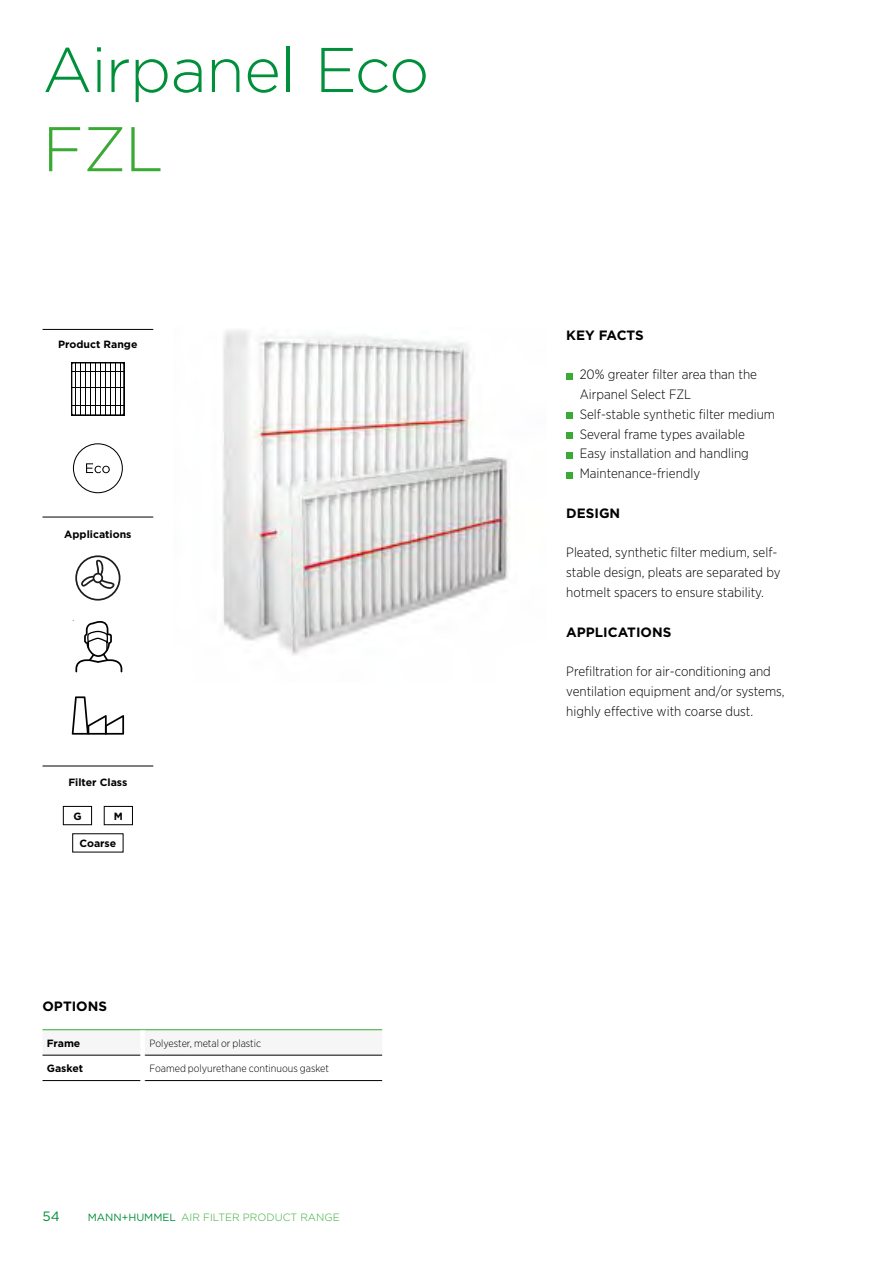
<style>
.page{position:relative;width:893px;height:1263px;background:#fff}
.page>*{position:absolute;margin:0;border:0;box-sizing:border-box;transform-origin:0 0}
.t1{font:300 63px "Gotham";letter-spacing:-.015em;color:#008f3a}
.t2{font:300 63px "Gotham";color:#3aaa35}
.t3{font:300 13.5px/19.8px "Gotham Narrow";color:#000}
.t4{font:700 13.5px "Gotham";color:#000}
.t5{font:13.5px "Gotham";color:#008f3a}
.t6{font:300 10.5px "Gotham Narrow";color:#000}
.t7{font:700 10.5px "Gotham";color:#000}
.t8{font:300 10.5px "Gotham";color:#3aaa35}
.s1{font-weight:400;color:#008f3a}
</style>
<div class="page">
<hr style="left:43px;top:329px;width:110px;height:1px;background:#000">
<hr style="left:43px;top:517px;width:110px;height:1px;background:#000">
<hr style="left:43px;top:766px;width:110px;height:1px;background:#000">
<svg style="left:43px;top:1030px;width:339px;height:25px"></svg>
<hr style="left:43px;top:1080px;width:102px;height:1px;background:#000">
<hr style="left:145px;top:1080px;width:237px;height:1px;background:#000">
<hr style="left:43px;top:1029px;width:102px;height:1px;background:#3aaa35">
<hr style="left:43px;top:1055px;width:102px;height:1px;background:#000">
<hr style="left:145px;top:1029px;width:237px;height:1px;background:#3aaa35">
<hr style="left:145px;top:1055px;width:237px;height:1px;background:#000">
<div style="left:140px;top:1030px;width:5px;height:64px;background:#fff"></div>
<svg style="left:566px;top:373px;width:6px;height:6px"></svg>
<svg style="left:566px;top:413px;width:6px;height:6px"></svg>
<div style="left:566px;top:432px;width:6px;height:7px;background:#3aaa35"></div>
<svg style="left:566px;top:452px;width:6px;height:6px"></svg>
<svg style="left:566px;top:472px;width:6px;height:6px"></svg>
<img style="left:222px;top:330px;width:288px;height:325px">
<svg style="left:71px;top:362px;width:54px;height:54px"></svg>
<hr style="left:85px;top:363px;width:1px;height:52px;background:#000">
<hr style="left:120px;top:363px;width:1px;height:52px;background:#000">
<hr style="left:115px;top:363px;width:1px;height:52px;background:#000">
<hr style="left:110px;top:363px;width:1px;height:52px;background:#000">
<hr style="left:105px;top:363px;width:1px;height:52px;background:#000">
<hr style="left:100px;top:363px;width:1px;height:52px;background:#000">
<hr style="left:95px;top:363px;width:1px;height:52px;background:#000">
<hr style="left:90px;top:363px;width:1px;height:52px;background:#000">
<hr style="left:80px;top:363px;width:1px;height:52px;background:#000">
<hr style="left:75px;top:363px;width:1px;height:52px;background:#000">
<hr style="left:72px;top:387px;width:52px;height:1px;background:#000">
<hr style="left:72px;top:406px;width:52px;height:1px;background:#000">
<hr style="left:72px;top:371px;width:52px;height:1px;background:#000">
<svg style="left:72px;top:696px;width:52px;height:39px"></svg>
<svg style="left:73px;top:620px;width:49px;height:52px"></svg>
<svg style="left:75px;top:555px;width:45px;height:46px"></svg>
<svg style="left:73px;top:443px;width:50px;height:50px"></svg>
<div style="left:63px;top:806px;width:29px;height:19px;border:1px solid #000"></div>
<div style="left:104px;top:806px;width:29px;height:19px;border:1px solid #000"></div>
<h1 class="t1" style="left:43px;top:30px;width:388px">Airpanel Eco</h1>
<h1 class="t2" style="left:43px;top:109px;width:122px">FZL</h1>
<p class="t7" style="left:58px;top:337px;width:81px">Product Range</p>
<p class="t7" style="left:64px;top:527px;width:69px">Applications</p>
<p class="t7" style="left:68px;top:776px;width:60px">Filter Class</p>
<p class="t7" style="left:73px;top:809px;width:10px">G</p>
<p class="t7" style="left:114px;top:809px;width:11px">M</p>
<p class="t7" style="left:79px;top:836px;width:38px">Coarse</p>
<p class="t4" style="left:43px;top:997px;width:66px">OPTIONS</p>
<p class="t7" style="left:47px;top:1036px;width:35px">Frame</p>
<p class="t6" style="left:149px;top:1036px;width:113px">Polyester, metal or plastic</p>
<p class="t7" style="left:47px;top:1061px;width:38px">Gasket</p>
<p class="t6" style="left:149px;top:1062px;width:181px">Foamed polyurethane continuous gasket</p>
<p class="t5" style="left:43px;top:1207px;width:19px">54</p>
<p class="t8" style="left:88px;top:1210px;width:253px"><span class="s1">MANN+HUMMEL</span> AIR FILTER PRODUCT RANGE</p>
<p class="t4" style="left:566px;top:326px;width:79px">KEY FACTS</p>
<p class="t3" style="left:580px;top:364px;width:197px">20% greater filter area than the<br>Airpanel Select FZL<br>Self-stable synthetic filter medium<br>Several frame types available<br>Easy installation and handling<br>Maintenance-friendly</p>
<p class="t4" style="left:566px;top:504px;width:56px">DESIGN</p>
<p class="t3" style="left:566px;top:542px;width:216px">Pleated, synthetic filter medium, self&shy;stable design, pleats are separated by hotmelt spacers to ensure stability.</p>
<p class="t4" style="left:566px;top:623px;width:107px">APPLICATIONS</p>
<p class="t3" style="left:566px;top:661px;width:220px">Prefiltration for air-conditioning and ventilation equipment and/or systems, highly effective with coarse dust.</p>
</div>
